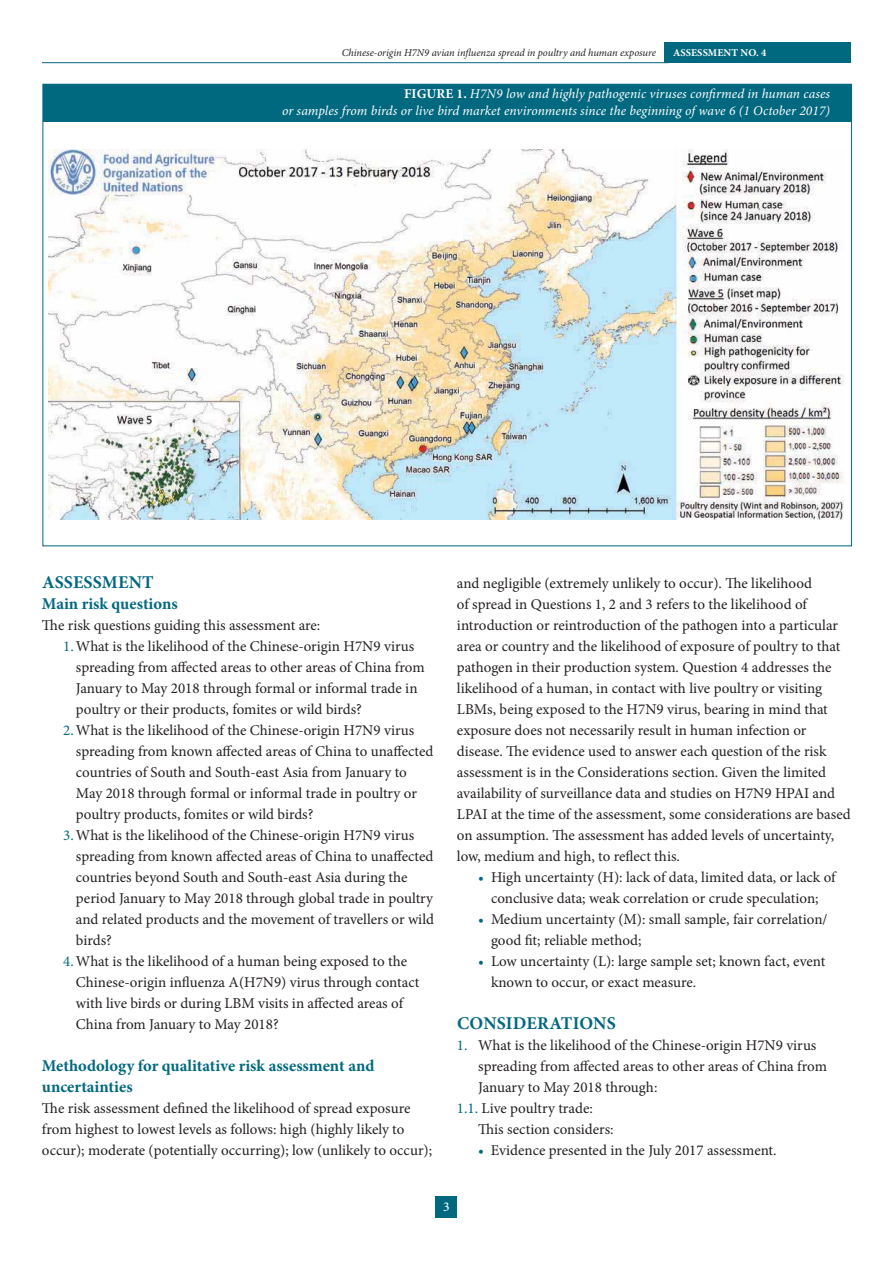
<style>
.page{position:relative;width:893px;height:1263px;background:#fff}
.page>*{position:absolute;margin:0;border:0;box-sizing:border-box;transform-origin:0 0}
.t1{font:700 18px "Minion Pro";letter-spacing:.01em;color:#00687f}
.t2{font:700 16.5px/21px "Minion Pro";color:#00687f}
.t3{font:15px/21px "Minion Pro";color:#231f20}
.t4{font:italic 13.5px/16.2px "Minion Pro";color:#fff;text-align:right}
.t5{font:500 13.5px "Minion Pro";color:#fff}
.t6{font:italic 10.5px "Minion Pro";letter-spacing:-.005em;color:#231f20}
.t7{font:700 10.5px "Minion Pro";letter-spacing:.01em;color:#fff}
.s1{font-weight:700;font-style:normal}
.s2{color:#00687f}
</style>
<div class="page">
<div style="left:664px;top:42px;width:187px;height:21px;background:#00687f"></div>
<hr style="left:42px;top:62px;width:627px;height:1px;background:#00687f">
<div style="left:436px;top:1197px;width:21px;height:21px;background:#00687f"></div>
<div style="left:43px;top:84px;width:808px;height:37px;background:#00687f"></div>
<img style="left:49px;top:150px;width:795px;height:370px">
<p class="t6" style="left:342px;top:49px;width:315px">Chinese-origin H7N9 avian influenza spread in poultry and human exposure</p>
<p class="t7" style="left:673px;top:49px;width:95px">ASSESSMENT NO. 4</p>
<p class="t4" style="left:282px;top:87px;width:550px"><span class="s1">FIGURE 1.</span> H7N9 low and highly pathogenic viruses confirmed in human cases<br>or samples from birds or live bird market environments since the beginning of wave 6 (1 October 2017)</p>
<p class="t1" style="left:42px;top:575px;width:113px">ASSESSMENT</p>
<p class="t2" style="left:42px;top:595px;width:137px">Main risk questions</p>
<p class="t3" style="left:42px;top:616px;width:280px">The risk questions guiding this assessment are:</p>
<p class="t3" style="left:76px;top:637px;width:350px;text-indent:-13px"><span class="s2">1.</span> What is the likelihood of the Chinese-origin H7N9 virus spreading from affected areas to other areas of China from January to May 2018 through formal or informal trade in poultry or their products, fomites or wild birds?</p>
<p class="t3" style="left:76px;top:721px;width:359px;text-indent:-13px"><span class="s2">2.</span> What is the likelihood of the Chinese-origin H7N9 virus spreading from known affected areas of China to unaffected countries of South and South-east Asia from January to May 2018 through formal or informal trade in poultry or poultry products, fomites or wild birds?</p>
<p class="t3" style="left:76px;top:826px;width:360px;text-indent:-13px"><span class="s2">3.</span> What is the likelihood of the Chinese-origin H7N9 virus spreading from known affected areas of China to unaffected countries beyond South and South-east Asia during the period January to May 2018 through global trade in poultry and related products and the movement of travellers or wild birds?</p>
<p class="t3" style="left:76px;top:952px;width:345px;text-indent:-13px"><span class="s2">4.</span> What is the likelihood of a human being exposed to the Chinese-origin influenza A(H7N9) virus through contact with live birds or during LBM visits in affected areas of China from January to May 2018?</p>
<p class="t2" style="left:42px;top:1057px;width:334px">Methodology for qualitative risk assessment and uncertainties</p>
<p class="t3" style="left:42px;top:1099px;width:392px">The risk assessment defined the likelihood of spread exposure from highest to lowest levels as follows: high (highly likely to occur); moderate (potentially occurring); low (unlikely to occur);</p>
<p class="t3" style="left:457px;top:574px;width:395px">and negligible (extremely unlikely to occur). The likelihood<br>of spread in Questions 1, 2 and 3 refers to the likelihood of introduction or reintroduction of the pathogen into a particular area or country and the likelihood of exposure of poultry to that pathogen in their production system. Question 4 addresses the likelihood of a human, in contact with live poultry or visiting LBMs, being exposed to the H7N9 virus, bearing in mind that exposure does not necessarily result in human infection or disease. The evidence used to answer each question of the risk assessment is in the Considerations section. Given the limited availability of surveillance data and studies on H7N9 HPAI and LPAI at the time of the assessment, some considerations are based on assumption. The assessment has added levels of uncertainty, low, medium and high, to reflect this.</p>
<p class="t3" style="left:491px;top:868px;width:346px">High uncertainty (H): lack of data, limited data, or lack of conclusive data; weak correlation or crude speculation; Medium uncertainty (M): small sample, fair correlation/ good fit; reliable method;<br>Low uncertainty (L): large sample set; known fact, event known to occur, or exact measure.</p>
<p class="t1" style="left:457px;top:1016px;width:160px">CONSIDERATIONS</p>
<p class="t3" style="left:457px;top:1036px;width:361px"><span class="s2">1.</span> What is the likelihood of the Chinese-origin H7N9 virus</p>
<p class="t3" style="left:478px;top:1057px;width:350px">spreading from affected areas to other areas of China from</p>
<p class="t3" style="left:478px;top:1078px;width:181px">January to May 2018 through:</p>
<p class="t3" style="left:457px;top:1099px;width:137px"><span class="s2">1.1.</span> Live poultry trade:</p>
<p class="t3" style="left:478px;top:1120px;width:137px">This section considers:</p>
<p class="t3" style="left:491px;top:1141px;width:287px">Evidence presented in the July 2017 assessment.</p>
<p class="t5" style="left:443px;top:1199px;width:8px">3</p>
</div>
